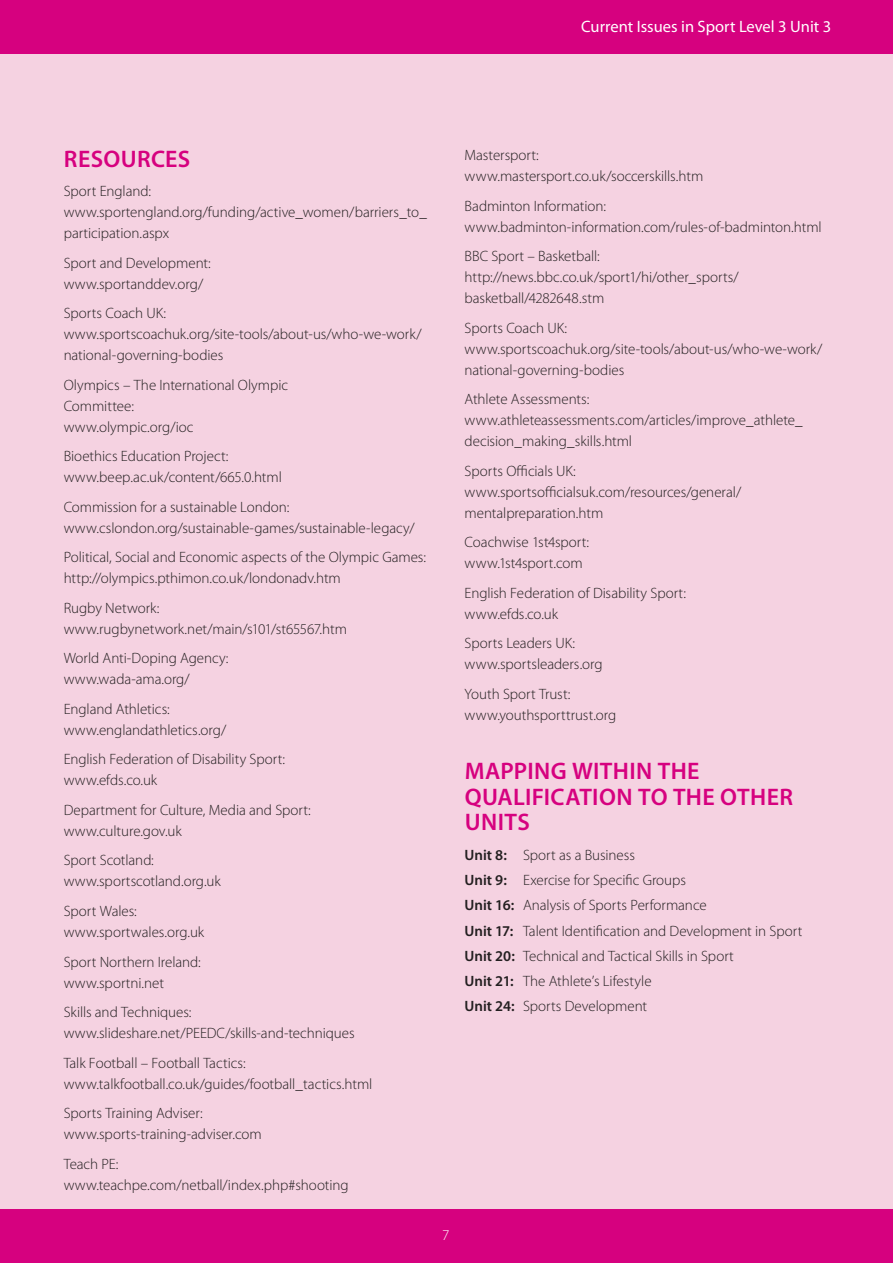
<style>
.page{position:relative;width:893px;height:1263px;background:#fff}
.page>*{position:absolute;margin:0;border:0;box-sizing:border-box;transform-origin:0 0}
.subhead{font:600 24px/25.5px "Myriad Pro";letter-spacing:.015em;color:#d6017f}
.t1{font:16.5px "Myriad Pro";color:#fff}
.body{font:300 15px/21px "Myriad Pro";letter-spacing:-.005em;color:#231f20}
.t2{font:300 15px "Myriad Pro";color:#fff}
.s1{font-weight:600}
</style>
<div class="page">
<div style="left:0;top:1209px;width:893px;height:54px;background:#d6017f"></div>
<div style="left:0;top:0;width:893px;height:54px;background:#d6017f"></div>
<div style="left:0;top:54px;width:893px;height:1155px;background:#f5d2e1"></div>
<p class="t1" style="left:581px;top:17px;width:252px">Current Issues in Sport Level 3 Unit 3</p>
<p class="subhead" style="left:64px;top:145px;width:128px">RESOURCES</p>
<p class="body" style="left:64px;top:181px;width:89px">Sport England:</p>
<p class="body" style="left:64px;top:202px;width:365px">www.sportengland.org/funding/active_women/barriers_to_ participation.aspx</p>
<p class="body" style="left:64px;top:253px;width:149px">Sport and Development:</p>
<p class="body" style="left:64px;top:274px;width:141px">www.sportanddev.org/</p>
<p class="body" style="left:64px;top:303px;width:104px">Sports Coach UK:</p>
<p class="body" style="left:64px;top:324px;width:359px">www.sportscoachuk.org/site-tools/about-us/who-we-work/ national-governing-bodies</p>
<p class="body" style="left:64px;top:375px;width:226px">Olympics – The International Olympic</p>
<p class="body" style="left:64px;top:396px;width:72px">Committee:</p>
<p class="body" style="left:64px;top:417px;width:131px">www.olympic.org/ioc</p>
<p class="body" style="left:64px;top:446px;width:166px">Bioethics Education Project:</p>
<p class="body" style="left:64px;top:467px;width:220px">www.beep.ac.uk/content/665.0.html</p>
<p class="body" style="left:64px;top:497px;width:227px">Commission for a sustainable London:</p>
<p class="body" style="left:64px;top:518px;width:352px">www.cslondon.org/sustainable-games/sustainable-legacy/</p>
<p class="body" style="left:64px;top:547px;width:364px">Political, Social and Economic aspects of the Olympic Games:</p>
<p class="body" style="left:64px;top:568px;width:279px">http://olympics.pthimon.co.uk/londonadv.htm</p>
<p class="body" style="left:64px;top:598px;width:97px">Rugby Network:</p>
<p class="body" style="left:64px;top:619px;width:285px">www.rugbynetwork.net/main/s101/st65567.htm</p>
<p class="body" style="left:64px;top:648px;width:166px">World Anti-Doping Agency:</p>
<p class="body" style="left:64px;top:669px;width:128px">www.wada-ama.org/</p>
<p class="body" style="left:64px;top:699px;width:108px">England Athletics:</p>
<p class="body" style="left:64px;top:720px;width:164px">www.englandathletics.org/</p>
<p class="body" style="left:64px;top:749px;width:223px">English Federation of Disability Sport:</p>
<p class="body" style="left:64px;top:770px;width:95px">www.efds.co.uk</p>
<p class="body" style="left:64px;top:800px;width:249px">Department for Culture, Media and Sport:</p>
<p class="body" style="left:64px;top:821px;width:120px">www.culture.gov.uk</p>
<p class="body" style="left:64px;top:850px;width:92px">Sport Scotland:</p>
<p class="body" style="left:64px;top:871px;width:159px">www.sportscotland.org.uk</p>
<p class="body" style="left:64px;top:901px;width:75px">Sport Wales:</p>
<p class="body" style="left:64px;top:922px;width:142px">www.sportwales.org.uk</p>
<p class="body" style="left:64px;top:951px;width:139px">Sport Northern Ireland:</p>
<p class="body" style="left:64px;top:972px;width:102px">www.sportni.net</p>
<p class="body" style="left:64px;top:1002px;width:129px">Skills and Techniques:</p>
<p class="body" style="left:64px;top:1023px;width:292px">www.slideshare.net/PEEDC/skills-and-techniques</p>
<p class="body" style="left:64px;top:1052px;width:184px">Talk Football – Football Tactics:</p>
<p class="body" style="left:64px;top:1073px;width:310px">www.talkfootball.co.uk/guides/football_tactics.html</p>
<p class="body" style="left:64px;top:1103px;width:141px">Sports Training Adviser:</p>
<p class="body" style="left:64px;top:1124px;width:199px">www.sports-training-adviser.com</p>
<p class="body" style="left:64px;top:1153px;width:56px">Teach PE:</p>
<p class="body" style="left:64px;top:1174px;width:286px">www.teachpe.com/netball/index.php#shooting</p>
<p class="body" style="left:465px;top:145px;width:76px">Mastersport:</p>
<p class="body" style="left:465px;top:166px;width:240px">www.mastersport.co.uk/soccerskills.htm</p>
<p class="body" style="left:465px;top:195px;width:143px">Badminton Information:</p>
<p class="body" style="left:465px;top:216px;width:359px">www.badminton-information.com/rules-of-badminton.html</p>
<p class="body" style="left:465px;top:246px;width:137px">BBC Sport – Basketball:</p>
<p class="body" style="left:465px;top:267px;width:276px">http://news.bbc.co.uk/sport1/hi/other_sports/ basketball/4282648.stm</p>
<p class="body" style="left:465px;top:317px;width:104px">Sports Coach UK:</p>
<p class="body" style="left:465px;top:338px;width:359px">www.sportscoachuk.org/site-tools/about-us/who-we-work/ national-governing-bodies</p>
<p class="body" style="left:465px;top:389px;width:126px">Athlete Assessments:</p>
<p class="body" style="left:465px;top:410px;width:340px">www.athleteassessments.com/articles/improve_athlete_ decision_making_skills.html</p>
<p class="body" style="left:465px;top:460px;width:113px">Sports Officials UK:</p>
<p class="body" style="left:465px;top:481px;width:278px">www.sportsofficialsuk.com/resources/general/ mentalpreparation.htm</p>
<p class="body" style="left:465px;top:532px;width:126px">Coachwise 1st4sport:</p>
<p class="body" style="left:465px;top:553px;width:120px">www.1st4sport.com</p>
<p class="body" style="left:465px;top:582px;width:223px">English Federation of Disability Sport:</p>
<p class="body" style="left:465px;top:603px;width:95px">www.efds.co.uk</p>
<p class="body" style="left:465px;top:633px;width:112px">Sports Leaders UK:</p>
<p class="body" style="left:465px;top:654px;width:140px">www.sportsleaders.org</p>
<p class="body" style="left:465px;top:683px;width:107px">Youth Sport Trust:</p>
<p class="body" style="left:465px;top:704px;width:153px">www.youthsporttrust.org</p>
<p class="subhead" style="left:465px;top:758px;width:330px">MAPPING WITHIN THE<br>QUALIFICATION TO THE OTHER<br>UNITS</p>
<p class="body" style="left:465px;top:844px;width:172px"><span class="s1">Unit 8:</span> Sport as a Business</p>
<p class="body" style="left:465px;top:870px;width:223px"><span class="s1">Unit 9:</span> Exercise for Specific Groups</p>
<p class="body" style="left:465px;top:895px;width:244px"><span class="s1">Unit 16:</span> Analysis of Sports Performance</p>
<p class="body" style="left:465px;top:920px;width:339px"><span class="s1">Unit 17:</span> Talent Identification and Development in Sport</p>
<p class="body" style="left:465px;top:945px;width:271px"><span class="s1">Unit 20:</span> Technical and Tactical Skills in Sport</p>
<p class="body" style="left:465px;top:971px;width:189px"><span class="s1">Unit 21:</span> The Athlete’s Lifestyle</p>
<p class="body" style="left:465px;top:996px;width:184px"><span class="s1">Unit 24:</span> Sports Development</p>
<p class="t2" style="left:442px;top:1226px;width:9px">7</p>
</div>
